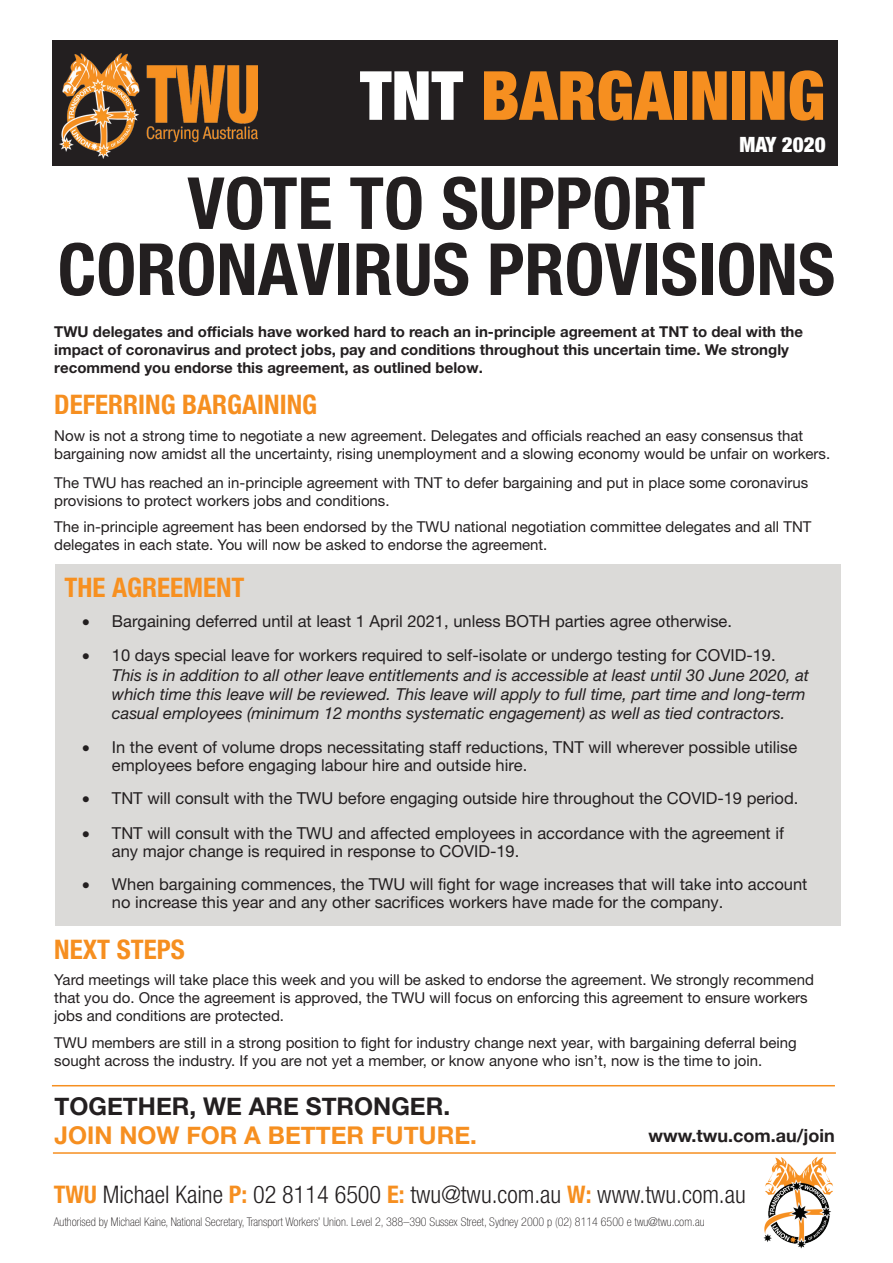
<style>
.page{position:relative;width:893px;height:1263px;background:#fff}
.page>*{position:absolute;margin:0;border:0;box-sizing:border-box;transform-origin:0 0}
.t1{font:700 condensed 72px/66px "Helvetica Neue LT Std";color:#231f20;text-align:center}
.t2{font:900 condensed 67.95px "Helvetica Neue";color:#f68f20}
.t3{font:700 condensed 27px "Helvetica Neue LT Std";color:#f68f20}
.t4{font:700 condensed 27px "Helvetica Neue LT Std";color:#f79020}
.t5{font:700 24.45px "Helvetica Neue";color:#f68f20}
.t6{font:700 24.45px "Helvetica Neue";color:#231f20}
.t7{font:300 condensed 24.3px "Helvetica Neue LT Std";color:#231f20}
.t8{font:900 condensed 21px "Helvetica Neue";color:#fff}
.t9{font:700 18px "Helvetica Neue";color:#231f20}
.t10{font:16.5px/17.4px "Helvetica Neue LT Std";color:#231f20}
.t11{font:italic 16.5px/19px "Helvetica Neue LT Std";color:#231f20}
.t12{font:15px/18px "Helvetica Neue LT Std";color:#231f20}
.t13{font:700 15px/18px "Helvetica Neue LT Std";color:#231f20}
.t14{font:100 condensed 12px "Helvetica Neue LT Std";color:#231f20}
.s1{color:#fff}
.s2{font-weight:700;color:#f68f20}
</style>
<div class="page">
<div style="left:55px;top:565px;width:786px;height:361px;background:#dbdad8"></div>
<div style="left:52px;top:40px;width:786px;height:126px;background:#231f20"></div>
<img style="left:763px;top:1156px;width:70px;height:93px">
<hr style="left:52px;top:1085px;width:783px;height:1px;background:#f68f20">
<hr style="left:53px;top:1152px;width:783px;height:2px;background:#f68f20">
<img style="left:60px;top:54px;width:198px;height:104px">
<h2 class="t2" style="left:360px;top:40px;width:467px"><span class="s1">TNT</span> BARGAINING</h2>
<h3 class="t8" style="left:739px;top:128px;width:88px">MAY 2020</h3>
<h1 class="t1" style="left:58px;top:169px;width:779px">VOTE TO SUPPORT<br>CORONAVIRUS PROVISIONS</h1>
<p class="t13" style="left:54px;top:323px;width:750px">TWU delegates and officials have worked hard to reach an in-principle agreement at TNT to deal with the impact of coronavirus and protect jobs, pay and conditions throughout this uncertain time. We strongly recommend you endorse this agreement, as outlined below.</p>
<h3 class="t3" style="left:54px;top:388px;width:264px">DEFERRING BARGAINING</h3>
<p class="t12" style="left:54px;top:426px;width:777px">Now is not a strong time to negotiate a new agreement. Delegates and officials reached an easy consensus that bargaining now amidst all the uncertainty, rising unemployment and a slowing economy would be unfair on workers.</p>
<p class="t12" style="left:54px;top:473px;width:755px">The TWU has reached an in-principle agreement with TNT to defer bargaining and put in place some coronavirus provisions to protect workers jobs and conditions.</p>
<p class="t12" style="left:54px;top:518px;width:759px">The in-principle agreement has been endorsed by the TWU national negotiation committee delegates and all TNT delegates in each state. You will now be asked to endorse the agreement.</p>
<h3 class="t4" style="left:65px;top:571px;width:181px">THE AGREEMENT</h3>
<p class="t10" style="left:112px;top:612px;width:622px">Bargaining deferred until at least 1 April 2021, unless BOTH parties agree otherwise.</p>
<p class="t10" style="left:112px;top:647px;width:665px">10 days special leave for workers required to self-isolate or undergo testing for COVID-19.</p>
<p class="t11" style="left:112px;top:665px;width:699px">This is in addition to all other leave entitlements and is accessible at least until 30 June 2020, at which time this leave will be reviewed. This leave will apply to full time, part time and long-term casual employees (minimum 12 months systematic engagement) as well as tied contractors.</p>
<p class="t10" style="left:112px;top:738px;width:687px">In the event of volume drops necessitating staff reductions, TNT will wherever possible utilise employees before engaging labour hire and outside hire.</p>
<p class="t10" style="left:112px;top:789px;width:688px">TNT will consult with the TWU before engaging outside hire throughout the COVID-19 period.</p>
<p class="t10" style="left:112px;top:824px;width:673px">TNT will consult with the TWU and affected employees in accordance with the agreement if any major change is required in response to COVID-19.</p>
<p class="t10" style="left:112px;top:875px;width:697px">When bargaining commences, the TWU will fight for wage increases that will take into account no increase this year and any other sacrifices workers have made for the company.</p>
<h3 class="t3" style="left:54px;top:933px;width:132px">NEXT STEPS</h3>
<p class="t12" style="left:54px;top:970px;width:761px">Yard meetings will take place this week and you will be asked to endorse the agreement. We strongly recommend that you do. Once the agreement is approved, the TWU will focus on enforcing this agreement to ensure workers jobs and conditions are protected.</p>
<p class="t12" style="left:54px;top:1033px;width:744px">TWU members are still in a strong position to fight for industry change next year, with bargaining deferral being sought across the industry. If you are not yet a member, or know anyone who isn’t, now is the time to join.</p>
<h3 class="t6" style="left:55px;top:1087px;width:397px">TOGETHER, WE ARE STRONGER.</h3>
<h3 class="t5" style="left:55px;top:1116px;width:424px">JOIN NOW FOR A BETTER FUTURE.</h3>
<p class="t9" style="left:649px;top:1122px;width:188px">www.twu.com.au/join</p>
<h3 class="t7" style="left:54px;top:1180px;width:694px"><span class="s2">TWU</span> Michael Kaine <span class="s2">P:</span> 02 8114 6500 <span class="s2">E:</span> twu@twu.com.au <span class="s2">W:</span> www.twu.com.au</h3>
<p class="t14" style="left:54px;top:1215px;width:652px">Authorised by Michael Kaine, National Secretary, Transport Workers’ Union. Level 2, 388–390 Sussex Street, Sydney 2000 p (02) 8114 6500 e twu@twu.com.au</p>
</div>
